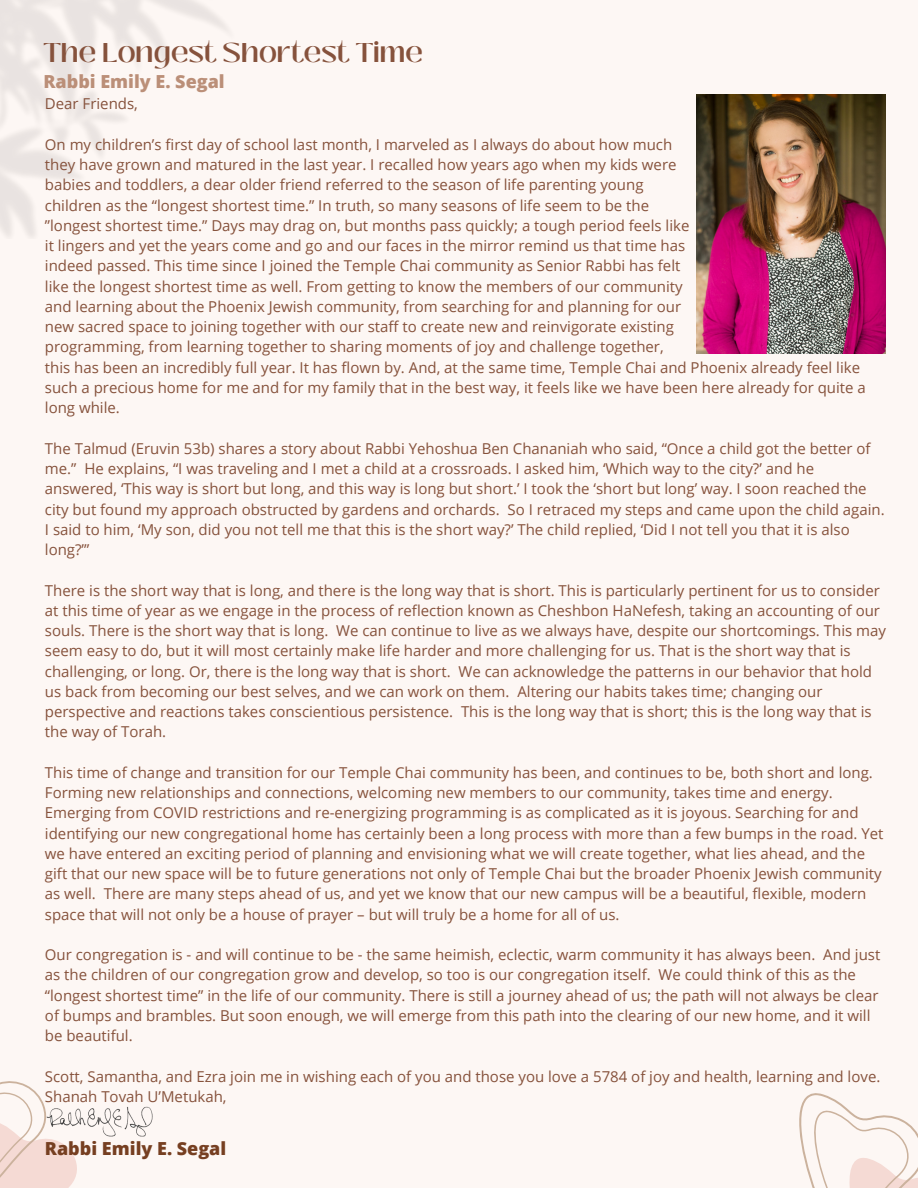
<style>
.page{position:relative;width:918px;height:1188px;background:#fdf7f4}
.page>*{position:absolute;margin:0;border:0;box-sizing:border-box;transform-origin:0 0}
.t1{font:600 27px "Black Mango";color:#86523c}
.t2{font:800 18px "Open Sans";color:#bb8f78}
.t3{font:800 18px "Open Sans";color:#763f21}
.t4{font:15px/20.2px "Open Sans";color:#86523c}
</style>
<div class="page">
<img style="left:697px;top:94px;width:189px;height:259px">
<svg style="left:799px;top:1093px;width:119px;height:95px"></svg>
<svg style="left:0;top:1081px;width:77px;height:107px"></svg>
<img style="left:45px;top:1105px;width:108px;height:34px">
<p class="t1" style="left:43px;top:32px;width:381px">The Longest Shortest Time</p>
<p class="t2" style="left:43px;top:69px;width:183px">Rabbi Emily E. Segal</p>
<p class="t4" style="left:45px;top:93px;width:94px">Dear Friends,</p>
<p class="t4" style="left:45px;top:134px;width:646px">On my children’s first day of school last month, I marveled as I always do about how much they have grown and matured in the last year. I recalled how years ago when my kids were babies and toddlers, a dear older friend referred to the season of life parenting young children as the “longest shortest time.” In truth, so many seasons of life seem to be the ”longest shortest time.” Days may drag on, but months pass quickly; a tough period feels like it lingers and yet the years come and go and our faces in the mirror remind us that time has indeed passed. This time since I joined the Temple Chai community as Senior Rabbi has felt like the longest shortest time as well. From getting to know the members of our community and learning about the Phoenix Jewish community, from searching for and planning for our new sacred space to joining together with our staff to create new and reinvigorate existing programming, from learning together to sharing moments of joy and challenge together,</p>
<p class="t4" style="left:45px;top:357px;width:822px">this has been an incredibly full year. It has flown by. And, at the same time, Temple Chai and Phoenix already feel like such a precious home for me and for my family that in the best way, it feels like we have been here already for quite a long while.</p>
<p class="t4" style="left:45px;top:438px;width:841px">The Talmud (Eruvin 53b) shares a story about Rabbi Yehoshua Ben Chananiah who said, “Once a child got the better of me.” He explains, “I was traveling and I met a child at a crossroads. I asked him, ‘Which way to the city?’ and he answered, ‘This way is short but long, and this way is long but short.’ I took the ‘short but long’ way. I soon reached the city but found my approach obstructed by gardens and orchards. So I retraced my steps and came upon the child again.<br>I said to him, ‘My son, did you not tell me that this is the short way?’ The child replied, ‘Did I not tell you that it is also long?’”</p>
<p class="t4" style="left:45px;top:580px;width:843px">There is the short way that is long, and there is the long way that is short. This is particularly pertinent for us to consider at this time of year as we engage in the process of reflection known as Cheshbon HaNefesh, taking an accounting of our souls. There is the short way that is long. We can continue to live as we always have, despite our shortcomings. This may seem easy to do, but it will most certainly make life harder and more challenging for us. That is the short way that is challenging, or long. Or, there is the long way that is short. We can acknowledge the patterns in our behavior that hold us back from becoming our best selves, and we can work on them. Altering our habits takes time; changing our perspective and reactions takes conscientious persistence. This is the long way that is short; this is the long way that is the way of Torah.</p>
<p class="t4" style="left:45px;top:762px;width:840px">This time of change and transition for our Temple Chai community has been, and continues to be, both short and long.<br>Forming new relationships and connections, welcoming new members to our community, takes time and energy.<br>Emerging from COVID restrictions and re-energizing programming is as complicated as it is joyous. Searching for and identifying our new congregational home has certainly been a long process with more than a few bumps in the road. Yet we have entered an exciting period of planning and envisioning what we will create together, what lies ahead, and the gift that our new space will be to future generations not only of Temple Chai but the broader Phoenix Jewish community as well. There are many steps ahead of us, and yet we know that our new campus will be a beautiful, flexible, modern space that will not only be a house of prayer – but will truly be a home for all of us.</p>
<p class="t4" style="left:45px;top:944px;width:837px">Our congregation is - and will continue to be - the same heimish, eclectic, warm community it has always been. And just as the children of our congregation grow and develop, so too is our congregation itself. We could think of this as the “longest shortest time” in the life of our community. There is still a journey ahead of us; the path will not always be clear of bumps and brambles. But soon enough, we will emerge from this path into the clearing of our new home, and it will be beautiful.</p>
<p class="t4" style="left:45px;top:1066px;width:837px">Scott, Samantha, and Ezra join me in wishing each of you and those you love a 5784 of joy and health, learning and love.</p>
<p class="t4" style="left:45px;top:1086px;width:183px">Shanah Tovah U’Metukah,</p>
<p class="t3" style="left:45px;top:1136px;width:183px">Rabbi Emily E. Segal</p>
</div>
